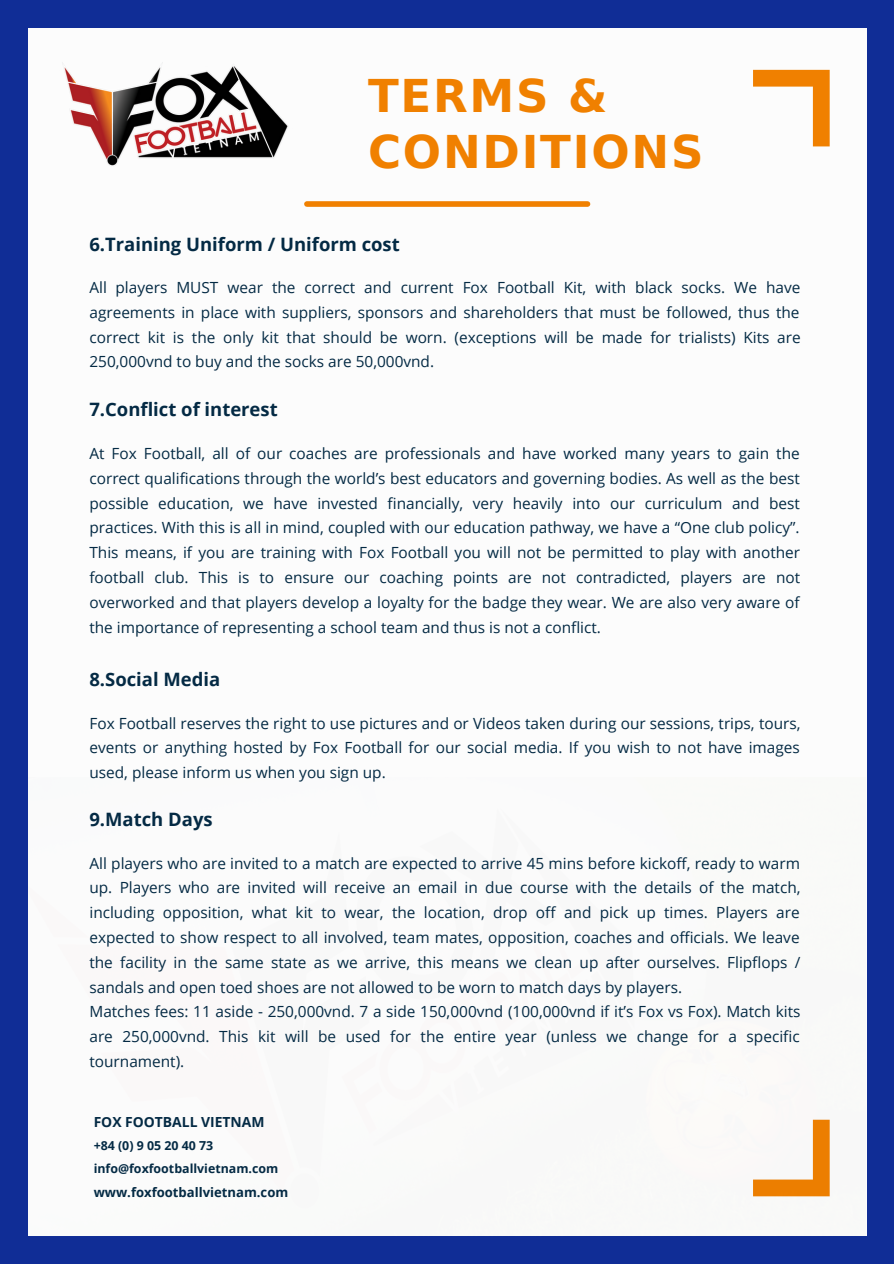
<style>
.page{position:relative;width:894px;height:1264px;background:#fff}
.page>*{position:absolute;margin:0;border:0;box-sizing:border-box;transform-origin:0 0}
.t1{font:700 45px "DejaVu Sans";letter-spacing:.04em;color:#f08000}
.t2{font:700 18.45px "Open Sans";color:#042a44}
.t3{font:15.45px/24.8px "Open Sans";color:#042a44;text-align:justify}
.t4{font:700 13.95px "Open Sans";color:#042a44}
.t5{font:700 13.05px "Open Sans";color:#042a44}
.t6{font:700 12.45px "Open Sans";color:#042a44}
</style>
<div class="page">
<div style="left:0;top:0;width:893px;height:1263px;background:#102d96"></div>
<div style="left:28px;top:28px;width:838px;height:1207px;background:#fcfcfc"></div>
<svg style="left:753px;top:70px;width:76px;height:76px"></svg>
<img style="left:753px;top:1119px;width:77px;height:78px">
<img style="left:64px;top:62px;width:224px;height:104px">
<div style="left:307px;top:201px;width:280px;height:6px;background:#f08000"></div>
<p class="t1" style="left:368px;top:71px;width:241px">TERMS &amp;</p>
<p class="t1" style="left:368px;top:126px;width:337px">CONDITIONS</p>
<p class="t2" style="left:89px;top:231px;width:312px">6.Training Uniform / Uniform cost</p>
<p class="t3" style="left:89px;top:275px;width:712px">All players MUST wear the correct and current Fox Football Kit, with black socks. We have agreements in place with suppliers, sponsors and shareholders that must be followed, thus the correct kit is the only kit that should be worn. (exceptions will be made for trialists) Kits are 250,000vnd to buy and the socks are 50,000vnd.</p>
<p class="t2" style="left:89px;top:397px;width:190px">7.Conflict of interest</p>
<p class="t3" style="left:89px;top:440px;width:712px">At Fox Football, all of our coaches are professionals and have worked many years to gain the correct qualifications through the world’s best educators and governing bodies. As well as the best possible education, we have invested financially, very heavily into our curriculum and best practices. With this is all in mind, coupled with our education pathway, we have a “One club policy”.<br>This means, if you are training with Fox Football you will not be permitted to play with another football club. This is to ensure our coaching points are not contradicted, players are not overworked and that players develop a loyalty for the badge they wear. We are also very aware of the importance of representing a school team and thus is not a conflict.</p>
<p class="t2" style="left:89px;top:666px;width:132px">8.Social Media</p>
<p class="t3" style="left:89px;top:710px;width:712px">Fox Football reserves the right to use pictures and or Videos taken during our sessions, trips, tours, events or anything hosted by Fox Football for our social media. If you wish to not have images used, please inform us when you sign up.</p>
<p class="t2" style="left:89px;top:806px;width:125px">9.Match Days</p>
<p class="t3" style="left:89px;top:850px;width:712px">All players who are invited to a match are expected to arrive 45 mins before kickoff, ready to warm up. Players who are invited will receive an email in due course with the details of the match, including opposition, what kit to wear, the location, drop off and pick up times. Players are expected to show respect to all involved, team mates, opposition, coaches and officials. We leave the facility in the same state as we arrive, this means we clean up after ourselves. Flipflops / sandals and open toed shoes are not allowed to be worn to match days by players.</p>
<p class="t3" style="left:89px;top:998px;width:712px">Matches fees: 11 aside - 250,000vnd. 7 a side 150,000vnd (100,000vnd if it’s Fox vs Fox). Match kits are 250,000vnd. This kit will be used for the entire year (unless we change for a specific tournament).</p>
<p class="t4" style="left:94px;top:1111px;width:172px">FOX FOOTBALL VIETNAM</p>
<p class="t6" style="left:94px;top:1136px;width:121px">+84 (0) 9 05 20 40 73</p>
<p class="t6" style="left:94px;top:1159px;width:186px">info@foxfootballvietnam.com</p>
<p class="t5" style="left:94px;top:1182px;width:196px">www.foxfootballvietnam.com</p>
</div>
